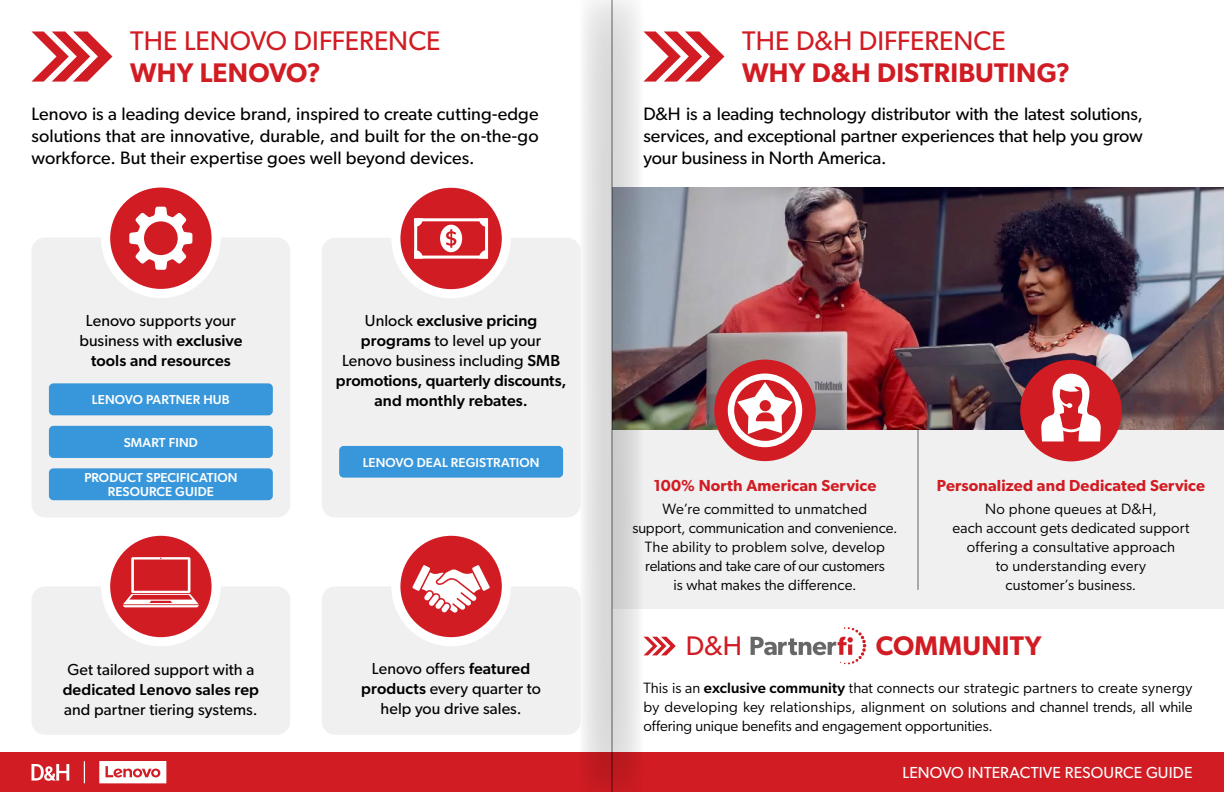
<style>
.page{position:relative;width:1224px;height:792px;background:#fff}
.page>*{position:absolute;margin:0;border:0;box-sizing:border-box;transform-origin:0 0}
.t1{font:27px "Gibson";color:#d11c23}
.t2{font:600 27px "Gibson";letter-spacing:.01em;color:#d11c23}
.t3{font:18px/22px "Gibson";color:#000;text-align:justify}
.t4{font:16px/20px "Gibson";letter-spacing:.005em;color:#000;text-align:center}
.t5{font:500 16px/20px "Gibson";letter-spacing:.005em;color:#000;text-align:center}
.t6{font:600 16px "Gibson";letter-spacing:.01em;color:#d11c23}
.t7{font:16px "Gibson";letter-spacing:.005em;color:#fff}
.t8{font:15px/19px "Gibson";letter-spacing:.005em;color:#000;text-align:center}
.t9{font:500 13px/14px "Gibson";letter-spacing:.01em;color:#fff;text-align:center}
.s1{font-weight:500}
.s2{font-weight:400}
</style>
<div class="page">
<svg style="left:32px;top:32px;width:80px;height:50px"></svg>
<svg style="left:644px;top:32px;width:80px;height:50px"></svg>
<svg style="left:644px;top:637px;width:32px;height:18px"></svg>
<div style="left:32px;top:586px;width:258px;height:149px;background:#f0f0f0;border-radius:14px"></div>
<svg style="left:101px;top:535px;width:120px;height:111px"></svg>
<div style="left:322px;top:586px;width:258px;height:149px;background:#f0f0f0;border-radius:14px"></div>
<svg style="left:391px;top:535px;width:120px;height:111px"></svg>
<div style="left:322px;top:238px;width:258px;height:280px;background:#f0f0f0;border-radius:14px"></div>
<svg style="left:392px;top:187px;width:119px;height:111px"></svg>
<div style="left:339px;top:446px;width:224px;height:32px;background:#3897db;border-radius:4px"></div>
<div style="left:32px;top:238px;width:258px;height:280px;background:#f0f0f0;border-radius:14px"></div>
<svg style="left:101px;top:187px;width:119px;height:111px"></svg>
<div style="left:49px;top:383px;width:224px;height:32px;background:#3897db;border-radius:4px"></div>
<div style="left:49px;top:468px;width:224px;height:32px;background:#3897db;border-radius:4px"></div>
<div style="left:49px;top:426px;width:224px;height:32px;background:#3897db;border-radius:4px"></div>
<svg style="left:751px;top:627px;width:115px;height:37px"></svg>
<div style="left:612px;top:411px;width:612px;height:197px;background:#f0f0f0"></div>
<hr style="left:918px;top:430px;width:1px;height:160px;background:#666">
<img style="left:644px;top:188px;width:580px;height:242px">
<div style="left:714px;top:360px;width:102px;height:101px;background:#d11c23;border-radius:50%"></div>
<svg style="left:728px;top:374px;width:74px;height:73px"></svg>
<div style="left:1020px;top:360px;width:102px;height:101px;background:#d11c24;border-radius:50%"></div>
<svg style="left:1041px;top:374px;width:60px;height:67px"></svg>
<div style="left:0;top:752px;width:1224px;height:40px;background:#d11c23"></div>
<svg style="left:32px;top:764px;width:37px;height:17px"></svg>
<svg style="left:99px;top:761px;width:67px;height:22px"></svg>
<svg style="left:84px;top:762px;width:1px;height:21px"></svg>
<svg style="left:580px;top:0;width:64px;height:792px"></svg>
<hr style="left:612px;top:0;width:1px;height:792px;background:#696f72">
<h1 class="t1" style="left:130px;top:25px;width:312px">THE LENOVO DIFFERENCE</h1>
<h1 class="t2" style="left:130px;top:56px;width:192px">WHY LENOVO?</h1>
<h1 class="t1" style="left:742px;top:24px;width:265px">THE D&amp;H DIFFERENCE</h1>
<h1 class="t2" style="left:742px;top:56px;width:330px">WHY D&amp;H DISTRIBUTING?</h1>
<p class="t3" style="left:32px;top:102px;width:509px">Lenovo is a leading device brand, inspired to create cutting-edge solutions that are innovative, durable, and built for the on-the-go workforce. But their expertise goes well beyond devices.</p>
<p class="t3" style="left:644px;top:102px;width:501px">D&amp;H is a leading technology distributor with the latest solutions, services, and exceptional partner experiences that help you grow your business in North America.</p>
<p class="t4" style="left:79px;top:310px;width:165px">Lenovo supports your business with <span class="s1">exclusive tools and resources</span></p>
<p class="t9" style="left:92px;top:392px;width:139px">LENOVO PARTNER HUB</p>
<p class="t9" style="left:124px;top:435px;width:76px">SMART FIND</p>
<p class="t9" style="left:84px;top:470px;width:155px">PRODUCT SPECIFICATION<br>RESOURCE GUIDE</p>
<p class="t4" style="left:67px;top:659px;width:188px">Get tailored support with a</p>
<p class="t5" style="left:63px;top:679px;width:198px">dedicated Lenovo sales rep</p>
<p class="t4" style="left:64px;top:699px;width:195px">and partner tiering systems.</p>
<p class="t5" style="left:336px;top:310px;width:232px"><span class="s2">Unlock</span> exclusive pricing programs <span class="s2">to level up your<br>Lenovo business including</span> SMB promotions, quarterly discounts, and monthly rebates.</p>
<p class="t9" style="left:363px;top:456px;width:178px">LENOVO DEAL REGISTRATION</p>
<p class="t4" style="left:361px;top:659px;width:181px">Lenovo offers <span class="s1">featured products</span> every quarter to help you drive sales.</p>
<p class="t6" style="left:654px;top:476px;width:224px">100% North American Service</p>
<p class="t8" style="left:632px;top:499px;width:267px">We’re committed to unmatched<br>support, communication and convenience.<br>The ability to problem solve, develop relations and take care of our customers<br>is what makes the difference.</p>
<p class="t6" style="left:937px;top:476px;width:270px">Personalized and Dedicated Service</p>
<p class="t8" style="left:953px;top:499px;width:238px">No phone queues at D&amp;H,<br>each account gets dedicated support offering a consultative approach<br>to understanding every<br>customer’s business.</p>
<h1 class="t1" style="left:686px;top:630px;width:58px">D&amp;H</h1>
<h1 class="t2" style="left:876px;top:630px;width:167px">COMMUNITY</h1>
<p class="t8" style="left:644px;top:678px;width:550px;text-align:justify">This is an <span class="s1">exclusive community</span> that connects our strategic partners to create synergy by developing key relationships, alignment on solutions and channel trends, all while offering unique benefits and engagement opportunities.</p>
<p class="t7" style="left:903px;top:763px;width:291px">LENOVO INTERACTIVE RESOURCE GUIDE</p>
</div>
